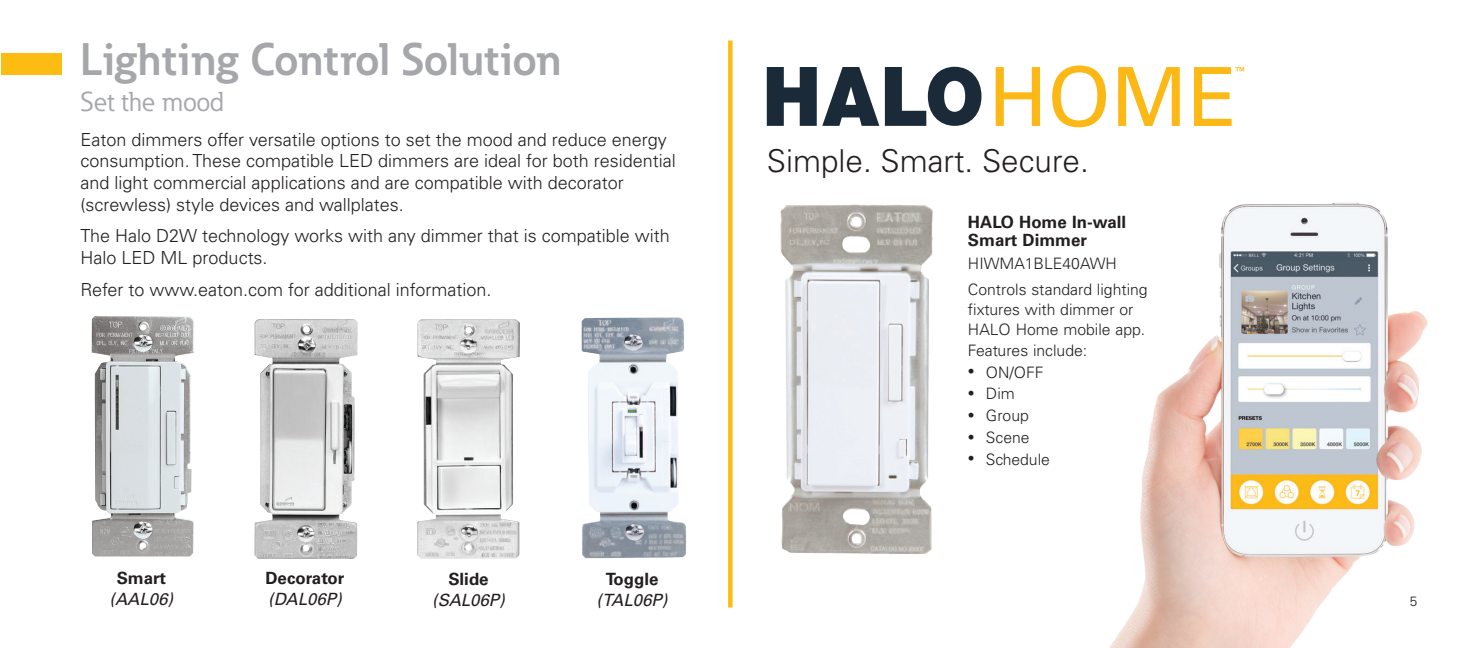
<style>
.page{position:relative;width:1458px;height:648px;background:#fff}
.page>*{position:absolute;margin:0;border:0;box-sizing:border-box;transform-origin:0 0}
.t1{font:700 45px "Eaton";color:#a6a7ab}
.t2{font:300 31.5px "Univers LT Std";color:#231f20}
.t3{font:27px "Eaton";color:#a6a7ab}
.t4{font:300 18px/21.6px "Univers LT Std";color:#231f20}
.t5{font:700 16.88px/18px "Univers LT Std";color:#231f20}
.t6{font:italic 16.88px "Univers LT Std";color:#231f20}
.t7{font:300 15.75px/20.2px "Univers LT Std";color:#231f20}
.t8{font:300 13.5px "Univers LT Std";color:#231f20}
.s1{font-size:13.5px}
</style>
<div class="page">
<div style="left:2px;top:53px;width:60px;height:22px;background:#fdbc12"></div>
<img style="left:92px;top:316px;width:102px;height:241px">
<img style="left:417px;top:319px;width:103px;height:240px">
<img style="left:254px;top:319px;width:103px;height:240px">
<img style="left:581px;top:317px;width:106px;height:241px">
<img style="left:1109px;top:202px;width:319px;height:446px">
<img style="left:780px;top:204px;width:153px;height:350px">
<svg style="left:767px;top:67px;width:112px;height:59px"></svg>
<svg style="left:885px;top:67px;width:97px;height:59px"></svg>
<svg style="left:996px;top:67px;width:44px;height:59px"></svg>
<svg style="left:1052px;top:66px;width:54px;height:61px"></svg>
<svg style="left:1118px;top:67px;width:62px;height:59px"></svg>
<svg style="left:1194px;top:67px;width:50px;height:59px"></svg>
<div style="left:728px;top:40px;width:5px;height:568px;background:#fdbc12"></div>
<h1 class="t1" style="left:81px;top:31px;width:482px">Lighting Control Solution</h1>
<h3 class="t3" style="left:81px;top:85px;width:145px">Set the mood</h3>
<p class="t4" style="left:81px;top:129px;width:597px">Eaton dimmers offer versatile options to set the mood and reduce energy consumption. These compatible LED dimmers are ideal for both residential and light commercial applications and are compatible with decorator (screwless) style devices and wallplates.</p>
<p class="t4" style="left:81px;top:225px;width:591px">The Halo D2W technology works with any dimmer that is compatible with<br>Halo LED ML products.</p>
<p class="t4" style="left:81px;top:279px;width:412px">Refer to www.eaton.com for additional information.</p>
<p class="t5" style="left:117px;top:569px;width:51px">Smart</p>
<p class="t6" style="left:110px;top:589px;width:65px">(AAL06)</p>
<p class="t5" style="left:265px;top:569px;width:81px">Decorator</p>
<p class="t6" style="left:268px;top:589px;width:75px">(DAL06P)</p>
<p class="t5" style="left:448px;top:570px;width:42px">Slide</p>
<p class="t6" style="left:432px;top:590px;width:74px">(SAL06P)</p>
<p class="t5" style="left:606px;top:570px;width:54px">Toggle</p>
<p class="t6" style="left:597px;top:590px;width:72px">(TAL06P)</p>
<h2 class="t2" style="left:767px;top:142px;width:324px">Simple. Smart. Secure.</h2>
<p class="t5" style="left:968px;top:213px;width:160px">HALO Home In-wall<br>Smart Dimmer</p>
<p class="t7" style="left:968px;top:251px;width:181px;line-height:25.9px">HIWMA1BLE40AWH<br>Controls standard lighting</p>
<p class="t7" style="left:968px;top:300px;width:179px">fixtures with dimmer or<br>HALO Home mobile app.<br>Features include:</p>
<p class="t7" style="left:968px;top:362px;width:77px"><span class="s1">•</span> ON/OFF</p>
<p class="t7" style="left:968px;top:384px;width:48px"><span class="s1">•</span> Dim</p>
<p class="t7" style="left:968px;top:406px;width:62px"><span class="s1">•</span> Group</p>
<p class="t7" style="left:968px;top:428px;width:63px"><span class="s1">•</span> Scene</p>
<p class="t7" style="left:968px;top:449px;width:83px"><span class="s1">•</span> Schedule</p>
<p class="t8" style="left:1410px;top:593px;width:9px">5</p>
</div>
